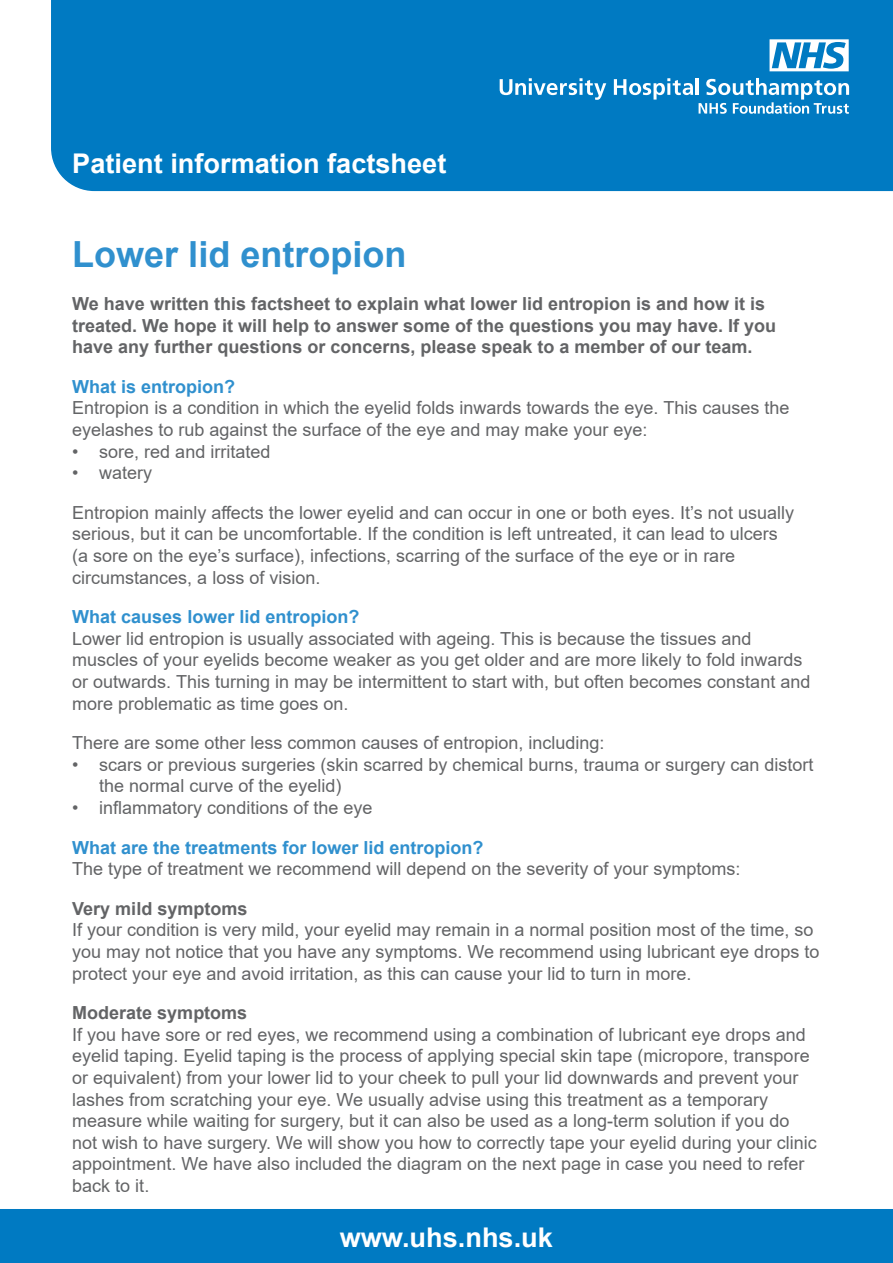
<style>
.page{position:relative;width:893px;height:1263px;background:#fff}
.page>*{position:absolute;margin:0;border:0;box-sizing:border-box;transform-origin:0 0}
.t1{font:700 36px "Arial";color:#3090ce}
.t2{font:700 27.15px "Arial";color:#fff}
.t3{font:18px/21.6px "Arial";color:#636466}
.t4{font:700 18px/21.6px "Arial";color:#636466}
.t5{font:700 18px "Arial";color:#3090ce}
</style>
<div class="page">
<div style="left:51px;top:0;width:842px;height:192px;background:#007ac2"></div>
<div style="left:0;top:1209px;width:893px;height:54px;background:#007ac2"></div>
<svg style="left:500px;top:78px;width:106px;height:22px"></svg>
<svg style="left:614px;top:78px;width:79px;height:22px"></svg>
<hr style="left:696px;top:78px;width:3px;height:17px;background:#fff">
<svg style="left:699px;top:78px;width:150px;height:36px"></svg>
<svg style="left:769px;top:39px;width:80px;height:32px"></svg>
<h2 class="t2" style="left:72px;top:144px;width:376px">Patient information factsheet</h2>
<h1 class="t1" style="left:72px;top:229px;width:336px">Lower lid entropion</h1>
<p class="t4" style="left:72px;top:293px;width:705px">We have written this factsheet to explain what lower lid entropion is and how it is treated. We hope it will help to answer some of the questions you may have. If you have any further questions or concerns, please speak to a member of our team.</p>
<p class="t5" style="left:72px;top:374px;width:165px">What is entropion?</p>
<p class="t3" style="left:72px;top:397px;width:719px">Entropion is a condition in which the eyelid folds inwards towards the eye. This causes the eyelashes to rub against the surface of the eye and may make your eye:</p>
<p class="t3" style="left:72px;top:440px;width:200px">• sore, red and irritated</p>
<p class="t3" style="left:72px;top:462px;width:82px">• watery</p>
<p class="t3" style="left:72px;top:502px;width:723px">Entropion mainly affects the lower eyelid and can occur in one or both eyes. It’s not usually serious, but it can be uncomfortable. If the condition is left untreated, it can lead to ulcers (a sore on the eye’s surface), infections, scarring of the surface of the eye or in rare circumstances, a loss of vision.</p>
<p class="t5" style="left:72px;top:604px;width:289px">What causes lower lid entropion?</p>
<p class="t3" style="left:72px;top:628px;width:740px">Lower lid entropion is usually associated with ageing. This is because the tissues and muscles of your eyelids become weaker as you get older and are more likely to fold inwards or outwards. This turning in may be intermittent to start with, but often becomes constant and more problematic as time goes on.</p>
<p class="t3" style="left:72px;top:732px;width:534px">There are some other less common causes of entropion, including:</p>
<p class="t3" style="left:99px;top:754px;width:716px;text-indent:-27px">• scars or previous surgeries (skin scarred by chemical burns, trauma or surgery can distort the normal curve of the eyelid)</p>
<p class="t3" style="left:72px;top:797px;width:302px">• inflammatory conditions of the eye</p>
<p class="t5" style="left:72px;top:835px;width:413px">What are the treatments for lower lid entropion?</p>
<p class="t3" style="left:72px;top:858px;width:670px">The type of treatment we recommend will depend on the severity of your symptoms:</p>
<p class="t4" style="left:72px;top:898px;width:177px">Very mild symptoms</p>
<p class="t3" style="left:72px;top:919px;width:749px">If your condition is very mild, your eyelid may remain in a normal position most of the time, so you may not notice that you have any symptoms. We recommend using lubricant eye drops to protect your eye and avoid irritation, as this can cause your lid to turn in more.</p>
<p class="t4" style="left:72px;top:1002px;width:177px">Moderate symptoms</p>
<p class="t3" style="left:72px;top:1024px;width:746px">If you have sore or red eyes, we recommend using a combination of lubricant eye drops and eyelid taping. Eyelid taping is the process of applying special skin tape (micropore, transpore or equivalent) from your lower lid to your cheek to pull your lid downwards and prevent your lashes from scratching your eye. We usually advise using this treatment as a temporary measure while waiting for surgery, but it can also be used as a long-term solution if you do not wish to have surgery. We will show you how to correctly tape your eyelid during your clinic appointment. We have also included the diagram on the next page in case you need to refer back to it.</p>
<h2 class="t2" style="left:340px;top:1218px;width:215px">www.uhs.nhs.uk</h2>
</div>
